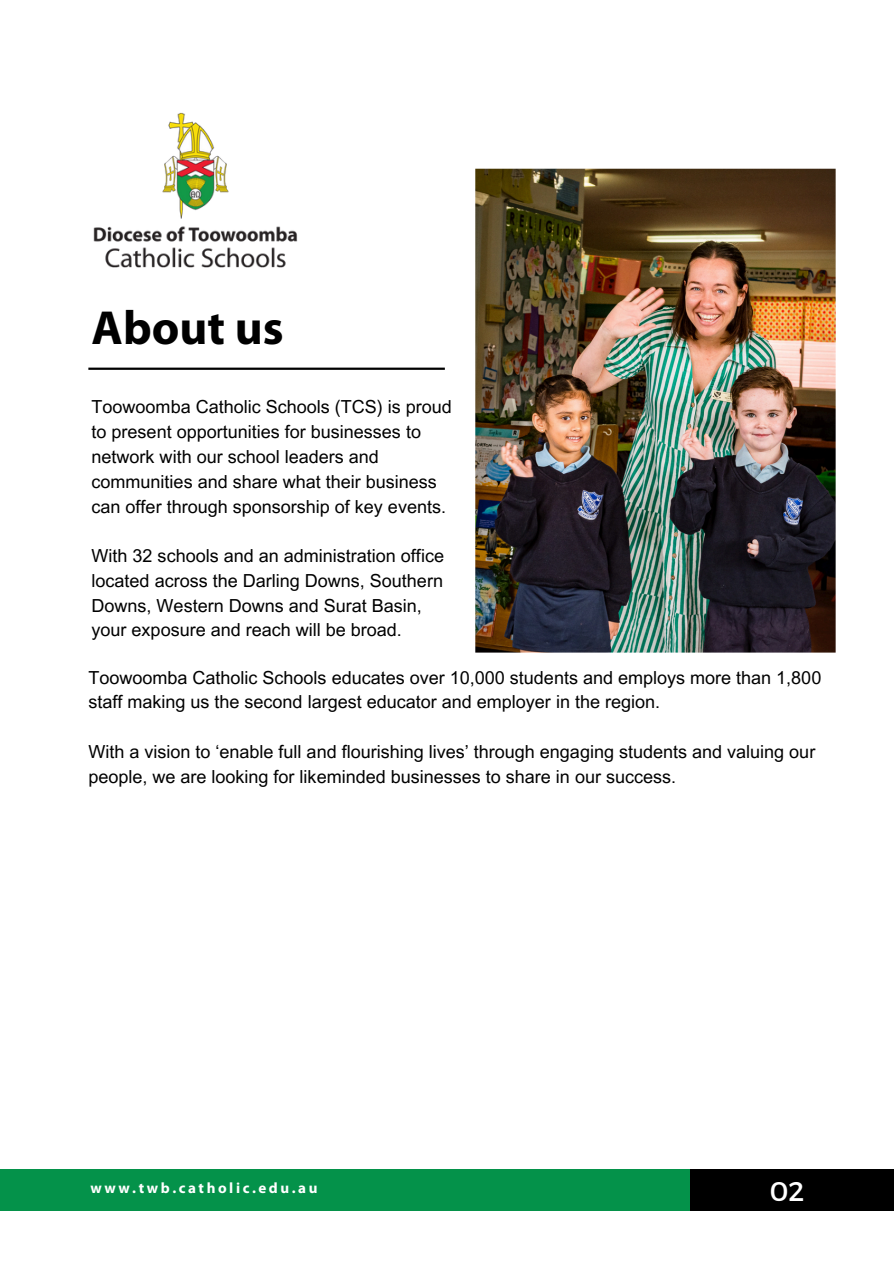
<style>
.page{position:relative;width:894px;height:1264px;background:#fff}
.page>*{position:absolute;margin:0;border:0;box-sizing:border-box;transform-origin:0 0}
.t1{font:700 48px "Myriad Pro";color:#000}
.t2{font:27px "Montserrat";color:#fff}
.t3{font:18px/24.8px "Arial MT Pro";color:#000}
.t4{font:700 15px "Myriad Pro";letter-spacing:.17em;color:#fff}
</style>
<div class="page">
<img style="left:475px;top:168px;width:361px;height:485px">
<hr style="left:88px;top:367px;width:357px;height:3px;background:#000">
<div style="left:689px;top:1169px;width:204px;height:41px;background:#000"></div>
<div style="left:0;top:1169px;width:689px;height:41px;background:#04924a"></div>
<img style="left:93px;top:112px;width:205px;height:156px">
<p class="t1" style="left:92px;top:308px;width:193px">About us</p>
<h1 class="t3" style="left:92px;top:397px;width:362px">Toowoomba Catholic Schools (TCS) is proud to present opportunities for businesses to network with our school leaders and communities and share what their business can offer through sponsorship of key events.</h1>
<p class="t3" style="left:92px;top:545px;width:354px">With 32 schools and an administration office located across the Darling Downs, Southern Downs, Western Downs and Surat Basin, your exposure and reach will be broad.</p>
<h2 class="t3" style="left:88px;top:667px;width:734px">Toowoomba Catholic Schools educates over 10,000 students and employs more than 1,800 staff making us the second largest educator and employer in the region.</h2>
<h2 class="t3" style="left:88px;top:741px;width:728px">With a vision to ‘enable full and flourishing lives’ through engaging students and valuing our people, we are looking for likeminded businesses to share in our success.</h2>
<h2 class="t4" style="left:90px;top:1181px;width:228px">www.twb.catholic.edu.au</h2>
<h2 class="t2" style="left:769px;top:1173px;width:36px">02</h2>
</div>
